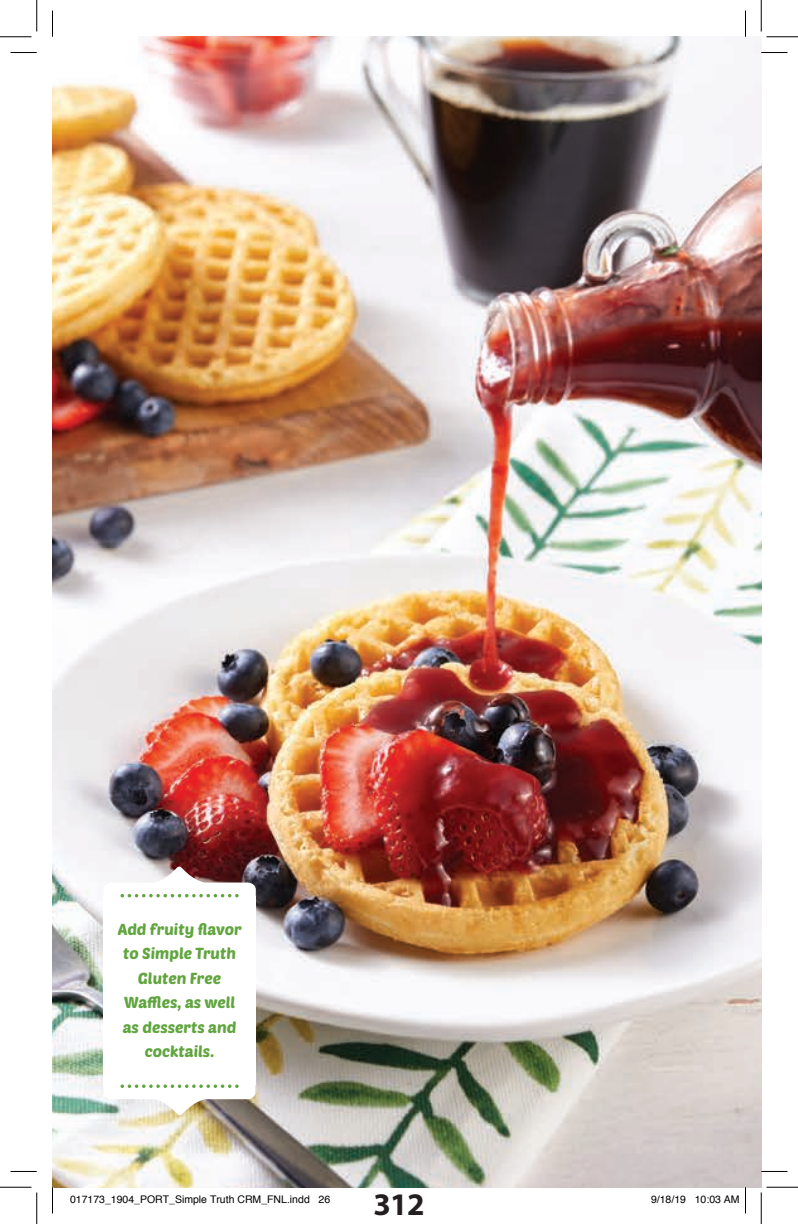
<style>
.page{position:relative;width:798px;height:1224px;background:#fff}
.page>*{position:absolute;margin:0;border:0;box-sizing:border-box;transform-origin:0 0}
.t1{font:700 31.5px "Myriad Pro";color:#231f20}
.t2{font:15.75px/24.5px "Poetsen One";color:#60a53e;text-align:center}
.t3{font:10.5px "Helvetica";color:#000}
</style>
<div class="page">
<img style="left:52px;top:37px;width:709px;height:1149px">
<div style="left:104px;top:896px;width:152px;height:188px;background:#fff"></div>
<svg style="left:104px;top:866px;width:152px;height:31px"></svg>
<svg style="left:103px;top:1083px;width:152px;height:32px"></svg>
<svg style="left:10px;top:52px;width:27px;height:1px"></svg>
<svg style="left:761px;top:52px;width:27px;height:1px"></svg>
<svg style="left:52px;top:10px;width:1px;height:27px"></svg>
<svg style="left:52px;top:1186px;width:1px;height:27px"></svg>
<svg style="left:745px;top:10px;width:1px;height:27px"></svg>
<hr style="left:0;top:36px;width:32px;height:1px;background:#000">
<hr style="left:766px;top:36px;width:32px;height:1px;background:#000">
<hr style="left:0;top:1186px;width:32px;height:1px;background:#000">
<hr style="left:766px;top:1186px;width:32px;height:1px;background:#000">
<hr style="left:36px;top:0;width:1px;height:32px;background:#000">
<hr style="left:36px;top:1192px;width:1px;height:31px;background:#000">
<hr style="left:761px;top:0;width:1px;height:32px;background:#000">
<hr style="left:761px;top:1192px;width:1px;height:31px;background:#000">
<svg style="left:695px;top:1186px;width:51px;height:27px"></svg>
<p class="t2" style="left:118px;top:916px;width:126px">Add fruity flavor to Simple Truth<br>Gluten Free<br>Waffles, as well as desserts and cocktails.</p>
<h1 class="t1" style="left:373px;top:1186px;width:53px">312</h1>
<p class="t3" style="left:70px;top:1190px;width:262px">017173_1904_PORT_Simple Truth CRM_FNL.indd 26</p>
<p class="t3" style="left:651px;top:1190px;width:90px">9/18/19 10:03 AM</p>
</div>
